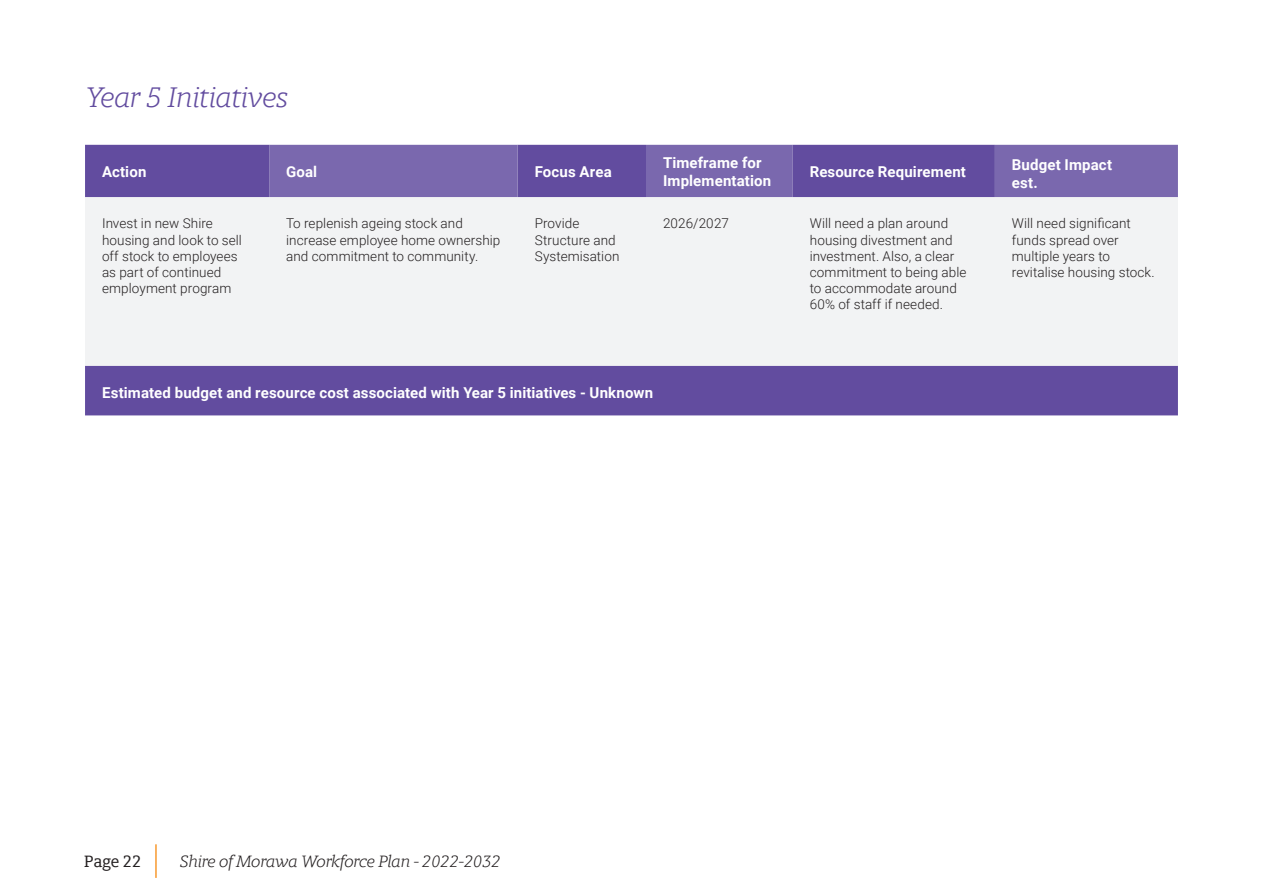
<style>
.page{position:relative;width:1263px;height:893px;background:#fff}
.page>*{position:absolute;margin:0;border:0;box-sizing:border-box;transform-origin:0 0}
.t1{font:italic 300 28.5px "Berlingske Slab";letter-spacing:-.01em;color:#624c9f}
.t2{font:italic 300 16.5px "Berlingske Slab";letter-spacing:-.01em;color:#231f20}
.t3{font:500 16.5px "Berlingske Slab";letter-spacing:-.01em;color:#231f20}
.t4{font:700 15px/18px "Roboto";letter-spacing:.01em;color:#fff}
.t5{font:300 13.5px/16.2px "Roboto";letter-spacing:.005em;color:#231f20}
</style>
<div class="page">
<hr style="left:155px;top:844px;width:2px;height:34px;background:#f8992f">
<div style="left:85px;top:145px;width:1093px;height:270px;background:#624c9f"></div>
<svg style="left:269px;top:145px;width:909px;height:52px;fill:#7a68ae"></svg>
<div style="left:85px;top:197px;width:1093px;height:169px;background:#f2f3f4"></div>
<h1 class="t1" style="left:86px;top:77px;width:204px">Year 5 Initiatives</h1>
<p class="t4" style="left:102px;top:162px;width:46px">Action</p>
<p class="t4" style="left:286px;top:162px;width:33px">Goal</p>
<p class="t4" style="left:535px;top:162px;width:79px">Focus Area</p>
<p class="t4" style="left:663px;top:153px;width:110px">Timeframe for<br>Implementation</p>
<p class="t4" style="left:810px;top:162px;width:158px">Resource Requirement</p>
<p class="t4" style="left:1012px;top:155px;width:102px">Budget Impact est.</p>
<p class="t5" style="left:102px;top:215px;width:141px">Invest in new Shire housing and look to sell off stock to employees as part of continued employment program</p>
<p class="t5" style="left:286px;top:215px;width:216px">To replenish ageing stock and increase employee home ownership and commitment to community.</p>
<p class="t5" style="left:535px;top:215px;width:86px">Provide<br>Structure and<br>Systemisation</p>
<p class="t5" style="left:663px;top:215px;width:67px">2026/2027</p>
<p class="t5" style="left:810px;top:215px;width:158px">Will need a plan around housing divestment and investment. Also, a clear commitment to being able to accommodate around<br>60% of staff if needed.</p>
<p class="t5" style="left:1012px;top:215px;width:144px">Will need significant funds spread over multiple years to revitalise housing stock.</p>
<p class="t4" style="left:102px;top:384px;width:552px">Estimated budget and resource cost associated with Year 5 initiatives - Unknown</p>
<p class="t3" style="left:84px;top:850px;width:59px">Page 22</p>
<p class="t2" style="left:180px;top:850px;width:323px">Shire of Morawa Workforce Plan - 2022-2032</p>
</div>
